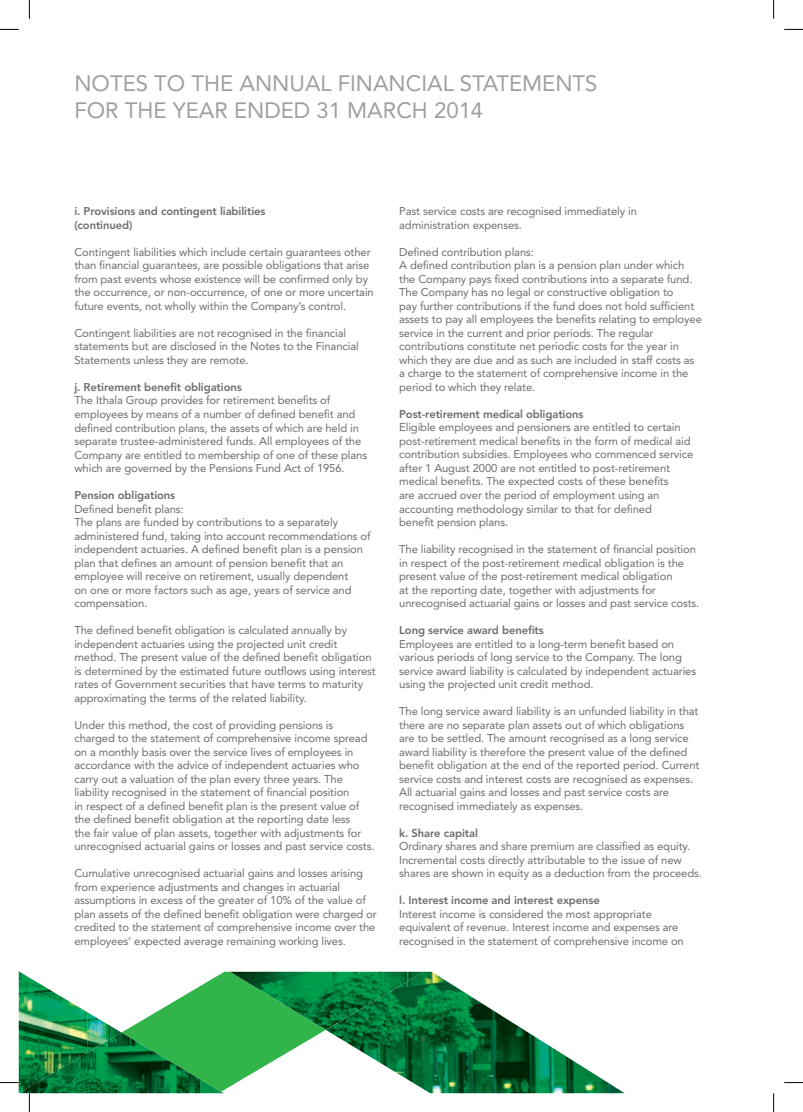
<style>
.page{position:relative;width:803px;height:1112px;background:#fff}
.page>*{position:absolute;margin:0;border:0;box-sizing:border-box;transform-origin:0 0}
.t1{font:22.12px/26.5px "Avenir";color:#9d9fa2}
.t2{font:11.25px/13.5px "Avenir";letter-spacing:-.01em;color:#6c6d70}
.t3{font:800 11.25px/13.5px "Avenir";letter-spacing:-.01em;color:#6c6d70}
</style>
<div class="page">
<img style="left:326px;top:971px;width:297px;height:121px">
<img style="left:326px;top:971px;width:98px;height:58px">
<svg style="left:0;top:29px;width:19px;height:1px"></svg>
<svg style="left:784px;top:29px;width:19px;height:1px"></svg>
<svg style="left:784px;top:1082px;width:19px;height:1px"></svg>
<svg style="left:29px;top:0;width:1px;height:19px"></svg>
<svg style="left:0;top:971px;width:326px;height:140px"></svg>
<svg style="left:773px;top:0;width:1px;height:19px"></svg>
<svg style="left:773px;top:1093px;width:1px;height:18px"></svg>
<h1 class="t1" style="left:74px;top:70px;width:525px">NOTES TO THE ANNUAL FINANCIAL STATEMENTS<br>FOR THE YEAR ENDED 31 MARCH 2014</h1>
<p class="t3" style="left:74px;top:204px;width:193px">i. Provisions and contingent liabilities (continued)</p>
<p class="t2" style="left:74px;top:245px;width:301px">Contingent liabilities which include certain guarantees other than financial guarantees, are possible obligations that arise from past events whose existence will be confirmed only by the occurrence, or non-occurrence, of one or more uncertain future events, not wholly within the Company’s control.</p>
<p class="t2" style="left:74px;top:326px;width:286px">Contingent liabilities are not recognised in the financial statements but are disclosed in the Notes to the Financial<br>Statements unless they are remote.</p>
<p class="t3" style="left:74px;top:380px;width:169px">j. Retirement benefit obligations</p>
<p class="t2" style="left:74px;top:394px;width:294px">The Ithala Group provides for retirement benefits of employees by means of a number of defined benefit and defined contribution plans, the assets of which are held in separate trustee-administered funds. All employees of the Company are entitled to membership of one of these plans which are governed by the Pensions Fund Act of 1956.</p>
<p class="t3" style="left:74px;top:488px;width:102px">Pension obligations</p>
<p class="t2" style="left:74px;top:502px;width:298px">Defined benefit plans:<br>The plans are funded by contributions to a separately administered fund, taking into account recommendations of independent actuaries. A defined benefit plan is a pension plan that defines an amount of pension benefit that an employee will receive on retirement, usually dependent<br>on one or more factors such as age, years of service and compensation.</p>
<p class="t2" style="left:74px;top:623px;width:303px">The defined benefit obligation is calculated annually by independent actuaries using the projected unit credit method. The present value of the defined benefit obligation is determined by the estimated future outflows using interest rates of Government securities that have terms to maturity approximating the terms of the related liability.</p>
<p class="t2" style="left:74px;top:718px;width:302px">Under this method, the cost of providing pensions is charged to the statement of comprehensive income spread on a monthly basis over the service lives of employees in accordance with the advice of independent actuaries who carry out a valuation of the plan every three years. The liability recognised in the statement of financial position<br>in respect of a defined benefit plan is the present value of the defined benefit obligation at the reporting date less<br>the fair value of plan assets, together with adjustments for unrecognised actuarial gains or losses and past service costs.</p>
<p class="t2" style="left:74px;top:866px;width:304px">Cumulative unrecognised actuarial gains and losses arising from experience adjustments and changes in actuarial assumptions in excess of the greater of 10% of the value of plan assets of the defined benefit obligation were charged or credited to the statement of comprehensive income over the employees’ expected average remaining working lives.</p>
<p class="t2" style="left:399px;top:204px;width:239px">Past service costs are recognised immediately in administration expenses.</p>
<p class="t2" style="left:399px;top:245px;width:304px">Defined contribution plans:<br>A defined contribution plan is a pension plan under which the Company pays fixed contributions into a separate fund.<br>The Company has no legal or constructive obligation to<br>pay further contributions if the fund does not hold sufficient assets to pay all employees the benefits relating to employee service in the current and prior periods. The regular contributions constitute net periodic costs for the year in which they are due and as such are included in staff costs as a charge to the statement of comprehensive income in the period to which they relate.</p>
<p class="t3" style="left:399px;top:407px;width:186px">Post-retirement medical obligations</p>
<p class="t2" style="left:399px;top:420px;width:296px">Eligible employees and pensioners are entitled to certain post-retirement medical benefits in the form of medical aid contribution subsidies. Employees who commenced service after 1 August 2000 are not entitled to post-retirement medical benefits. The expected costs of these benefits<br>are accrued over the period of employment using an accounting methodology similar to that for defined<br>benefit pension plans.</p>
<p class="t2" style="left:399px;top:542px;width:302px">The liability recognised in the statement of financial position in respect of the post-retirement medical obligation is the present value of the post-retirement medical obligation<br>at the reporting date, together with adjustments for unrecognised actuarial gains or losses and past service costs.</p>
<p class="t3" style="left:399px;top:623px;width:146px">long service award benefits</p>
<p class="t2" style="left:399px;top:636px;width:298px">Employees are entitled to a long-term benefit based on various periods of long service to the Company. The long service award liability is calculated by independent actuaries using the projected unit credit method.</p>
<p class="t2" style="left:399px;top:704px;width:302px">The long service award liability is an unfunded liability in that there are no separate plan assets out of which obligations are to be settled. The amount recognised as a long service award liability is therefore the present value of the defined benefit obligation at the end of the reported period. Current service costs and interest costs are recognised as expenses.<br>All actuarial gains and losses and past service costs are recognised immediately as expenses.</p>
<p class="t3" style="left:399px;top:825px;width:80px">k. Share capital</p>
<p class="t2" style="left:399px;top:839px;width:304px">Ordinary shares and share premium are classified as equity.<br>Incremental costs directly attributable to the issue of new shares are shown in equity as a deduction from the proceeds.</p>
<p class="t3" style="left:399px;top:893px;width:202px">l. Interest income and interest expense</p>
<p class="t2" style="left:399px;top:906px;width:286px">Interest income is considered the most appropriate equivalent of revenue. Interest income and expenses are recognised in the statement of comprehensive income on</p>
</div>
